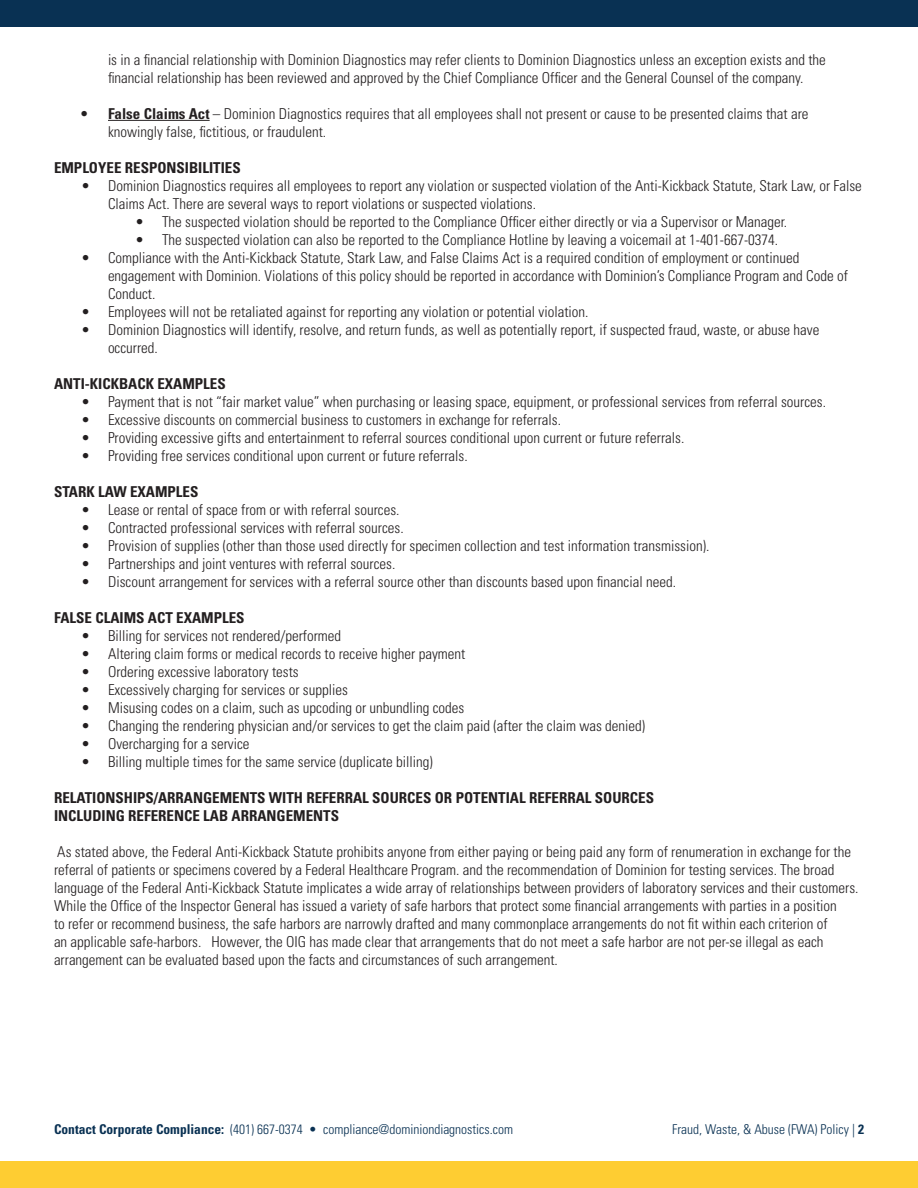
<style>
.page{position:relative;width:918px;height:1188px;background:#fff}
.page>*{position:absolute;margin:0;border:0;box-sizing:border-box;transform-origin:0 0}
.t1{font:300 condensed 15px/18px "Univers LT Std";color:#231f20}
.t2{font:700 condensed 15px/18px "Univers LT Std";color:#231f20}
.t3{font:300 condensed 13.5px "Univers LT Std";color:#093153}
.s1{font-weight:700}
</style>
<div class="page">
<div style="left:0;top:0;width:918px;height:27px;background:#093153"></div>
<div style="left:0;top:1161px;width:918px;height:27px;background:#fecd32"></div>
<hr style="left:108px;top:120px;width:102px;height:1px;background:#231f20">
<p class="t1" style="left:108px;top:51px;width:719px">is in a financial relationship with Dominion Diagnostics may refer clients to Dominion Diagnostics unless an exception exists and the financial relationship has been reviewed and approved by the Chief Compliance Officer and the General Counsel of the company.</p>
<p class="t1" style="left:108px;top:105px;width:702px;text-indent:-27px"><span class="s1">• False Claims Act</span> – Dominion Diagnostics requires that all employees shall not present or cause to be presented claims that are knowingly false, fictitious, or fraudulent.</p>
<p class="t2" style="left:54px;top:158px;width:188px">EMPLOYEE RESPONSIBILITIES</p>
<p class="t1" style="left:108px;top:177px;width:755px;text-indent:-27px">• Dominion Diagnostics requires all employees to report any violation or suspected violation of the Anti-Kickback Statute, Stark Law, or False<br>Claims Act. There are several ways to report violations or suspected violations.</p>
<p class="t1" style="left:135px;top:213px;width:654px">• The suspected violation should be reported to the Compliance Officer either directly or via a Supervisor or Manager.</p>
<p class="t1" style="left:135px;top:231px;width:645px">• The suspected violation can also be reported to the Compliance Hotline by leaving a voicemail at 1-401-667-0374.</p>
<p class="t1" style="left:108px;top:249px;width:741px;text-indent:-27px">• Compliance with the Anti-Kickback Statute, Stark Law, and False Claims Act is a required condition of employment or continued engagement with Dominion. Violations of this policy should be reported in accordance with Dominion’s Compliance Program and Code of<br>Conduct.</p>
<p class="t1" style="left:81px;top:303px;width:509px">• Employees will not be retaliated against for reporting any violation or potential violation.</p>
<p class="t1" style="left:108px;top:321px;width:713px;text-indent:-27px">• Dominion Diagnostics will identify, resolve, and return funds, as well as potentially report, if suspected fraud, waste, or abuse have occurred.</p>
<p class="t2" style="left:54px;top:374px;width:173px">ANTI-KICKBACK EXAMPLES</p>
<p class="t1" style="left:81px;top:393px;width:747px">• Payment that is not “fair market value” when purchasing or leasing space, equipment, or professional services from referral sources.</p>
<p class="t1" style="left:81px;top:411px;width:482px">• Excessive discounts on commercial business to customers in exchange for referrals.</p>
<p class="t1" style="left:81px;top:429px;width:605px">• Providing excessive gifts and entertainment to referral sources conditional upon current or future referrals.</p>
<p class="t1" style="left:81px;top:447px;width:388px">• Providing free services conditional upon current or future referrals.</p>
<p class="t2" style="left:54px;top:482px;width:146px">STARK LAW EXAMPLES</p>
<p class="t1" style="left:81px;top:501px;width:320px">• Lease or rental of space from or with referral sources.</p>
<p class="t1" style="left:81px;top:519px;width:324px">• Contracted professional services with referral sources.</p>
<p class="t1" style="left:81px;top:537px;width:630px">• Provision of supplies (other than those used directly for specimen collection and test information transmission).</p>
<p class="t1" style="left:81px;top:555px;width:316px">• Partnerships and joint ventures with referral sources.</p>
<p class="t1" style="left:81px;top:573px;width:597px">• Discount arrangement for services with a referral source other than discounts based upon financial need.</p>
<p class="t2" style="left:54px;top:608px;width:192px">FALSE CLAIMS ACT EXAMPLES</p>
<p class="t1" style="left:81px;top:627px;width:262px">• Billing for services not rendered/performed</p>
<p class="t1" style="left:81px;top:645px;width:386px">• Altering claim forms or medical records to receive higher payment</p>
<p class="t1" style="left:81px;top:663px;width:219px">• Ordering excessive laboratory tests</p>
<p class="t1" style="left:81px;top:681px;width:268px">• Excessively charging for services or supplies</p>
<p class="t1" style="left:81px;top:699px;width:385px">• Misusing codes on a claim, such as upcoding or unbundling codes</p>
<p class="t1" style="left:81px;top:717px;width:566px">• Changing the rendering physician and/or services to get the claim paid (after the claim was denied)</p>
<p class="t1" style="left:81px;top:735px;width:170px">• Overcharging for a service</p>
<p class="t1" style="left:81px;top:753px;width:353px">• Billing multiple times for the same service (duplicate billing)</p>
<p class="t2" style="left:54px;top:788px;width:602px">RELATIONSHIPS/ARRANGEMENTS WITH REFERRAL SOURCES OR POTENTIAL REFERRAL SOURCES<br>INCLUDING REFERENCE LAB ARRANGEMENTS</p>
<p class="t1" style="left:54px;top:843px;width:806px">As stated above, the Federal Anti-Kickback Statute prohibits anyone from either paying or being paid any form of renumeration in exchange for the referral of patients or specimens covered by a Federal Healthcare Program. and the recommendation of Dominion for testing services. The broad language of the Federal Anti-Kickback Statute implicates a wide array of relationships between providers of laboratory services and their customers.<br>While the Office of the Inspector General has issued a variety of safe harbors that protect some financial arrangements with parties in a position<br>to refer or recommend business, the safe harbors are narrowly drafted and many commonplace arrangements do not fit within each criterion of<br>an applicable safe-harbors. However, the OIG has made clear that arrangements that do not meet a safe harbor are not per-se illegal as each arrangement can be evaluated based upon the facts and circumstances of such arrangement.</p>
<p class="t3" style="left:54px;top:1121px;width:461px"><span class="s1">Contact Corporate Compliance:</span> (401) 667-0374 • compliance@dominiondiagnostics.com</p>
<p class="t3" style="left:672px;top:1121px;width:193px">Fraud, Waste, &amp; Abuse (FWA) Policy | <span class="s1">2</span></p>
</div>
